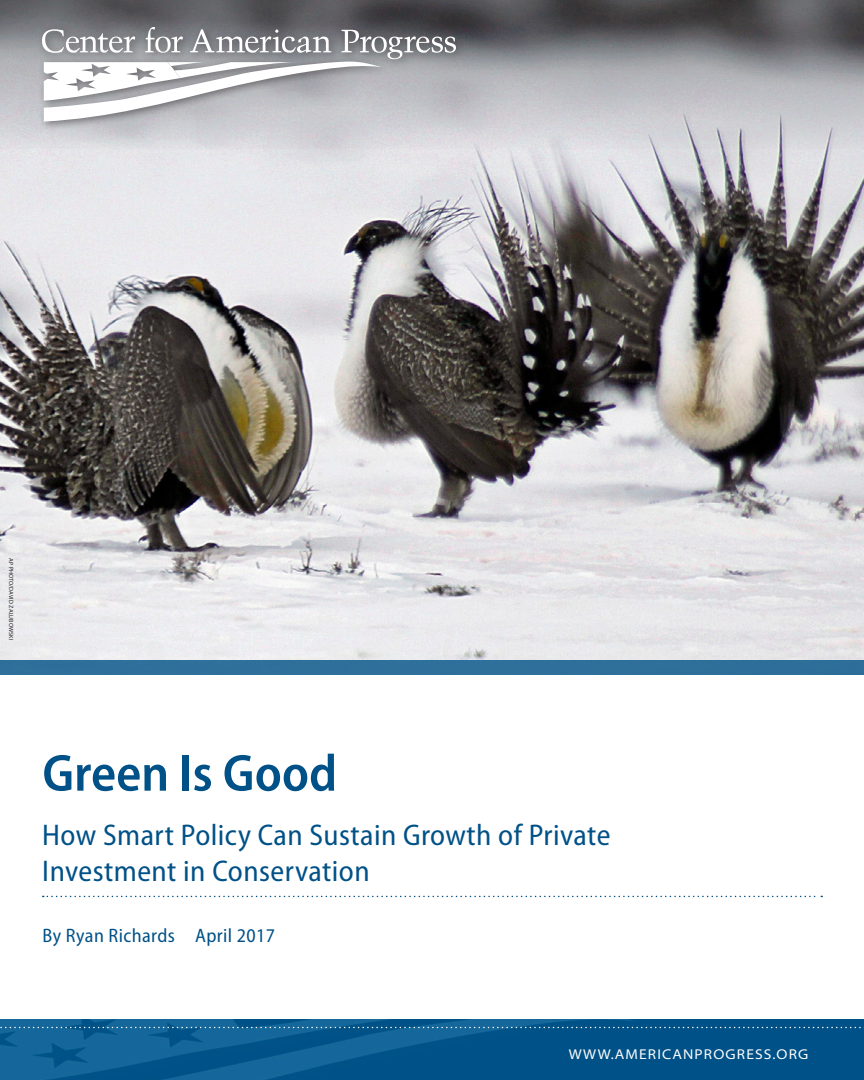
<style>
.page{position:relative;width:864px;height:1080px;background:#fff}
.page>*{position:absolute;margin:0;border:0;box-sizing:border-box;transform-origin:0 0}
.t1{font:600 semi-condensed 52.5px "Myriad Pro";color:#005187}
.t2{font:semi-condensed 30px/36px "Myriad Pro";letter-spacing:.015em;color:#005187}
.t3{font:semi-condensed 19.5px "Myriad Pro";letter-spacing:.02em;color:#005187}
.t4{font:semi-expanded 14.25px "Myriad Pro";letter-spacing:.08em;color:#fff}
.t5{font:6px "Myriad Pro";letter-spacing:.02em;color:#231f20}
</style>
<div class="page">
<img style="left:0;top:1019px;width:864px;height:61px">
<img style="left:0;top:148px;width:864px;height:512px">
<div style="left:0;top:660px;width:864px;height:15px;background:#2e6f9b"></div>
<svg style="left:0;top:0;width:864px;height:148px;background:#96969b"></svg>
<div style="left:36px;top:21px;width:430px;height:111px;background:#231f20;opacity:.5"></div>
<svg style="left:42px;top:27px;width:414px;height:95px"></svg>
<svg style="left:0;top:1027px;width:864px;height:1px"></svg>
<svg style="left:43px;top:896px;width:779px;height:1px"></svg>
<p class="t5" style="left:15px;top:558px;width:83px;rotate:90deg">AP PHOTO/DAVID ZALUBOWSKI</p>
<h1 class="t1" style="left:42px;top:744px;width:296px">Green Is Good</h1>
<p class="t2" style="left:42px;top:817px;width:570px">How Smart Policy Can Sustain Growth of Private<br>Investment in Conservation</p>
<p class="t3" style="left:43px;top:925px;width:234px">By Ryan Richards April 2017</p>
<p class="t4" style="left:569px;top:1047px;width:241px">WWW.AMERICANPROGRESS.ORG</p>
</div>
